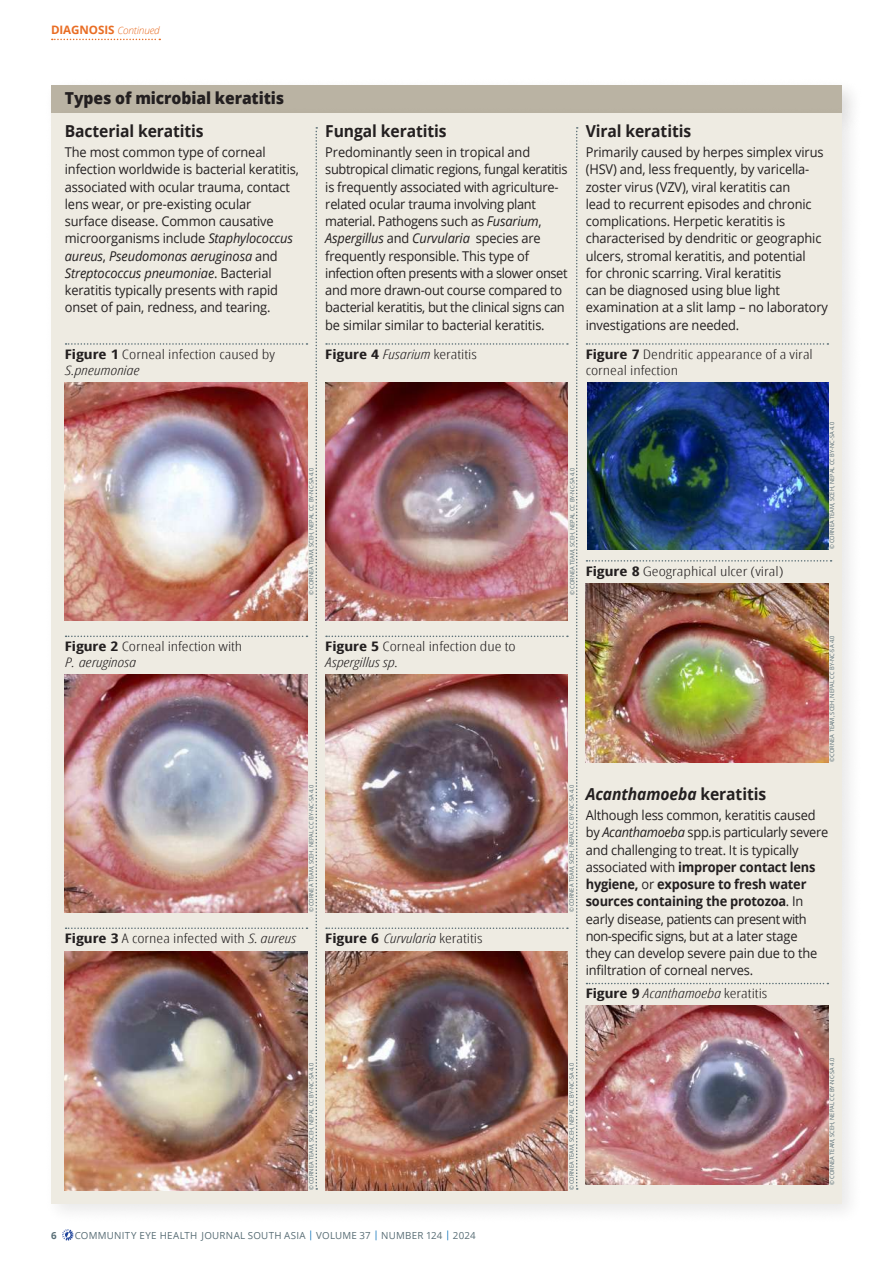
<style>
.page{position:relative;width:893px;height:1263px;background:#fff}
.page>*{position:absolute;margin:0;border:0;box-sizing:border-box;transform-origin:0 0}
.t1{font:700 16.5px "Open Sans";letter-spacing:-.005em;color:#231f20;scale:.95 1}
.t2{font:800 16.5px "Open Sans";letter-spacing:-.005em;color:#231f20;scale:.95 1}
.t3{font:italic 700 16.5px "Open Sans";letter-spacing:-.005em;color:#231f20;scale:.95 1}
.t4{font:13.5px/17.2px "Open Sans";letter-spacing:-.01em;color:#231f20;scale:.95 1}
.t5{font:300 13.2px/16.2px "Open Sans Condensed";color:#231f20;scale:1.32 1}
.t6{font:italic 300 13.2px "Open Sans Condensed";color:#231f20;scale:1.32 1}
.t7{font:700 11.7px "Open Sans";letter-spacing:-.005em;color:#e96d24}
.t8{font:9.75px "Open Sans";letter-spacing:.025em;color:#586d75}
.t9{font:700 9.75px "Open Sans";color:#586d75}
.t10{font:6px "Open Sans";color:#586d75;scale:.95 1}
.s1{font-weight:300;font-style:italic;font-size:10.2px}
.s2{font-style:italic}
.s3{font-weight:700}
.s4{font-weight:700;font-style:normal}
.s5{font-style:normal}
.s6{color:#006cb7}
</style>
<div class="page">
<svg style="left:62px;top:1229px;width:11px;height:11px"></svg>
<svg style="left:52px;top:39px;width:108px;height:1px"></svg>
<div style="left:51px;top:85px;width:791px;height:28px;background:#bab3a3"></div>
<div style="left:43px;top:105px;width:821px;height:1120px;background:#231f20;opacity:.1"></div>
<div style="left:51px;top:113px;width:791px;height:1090px;background:#eeebe2"></div>
<svg style="left:66px;top:343px;width:241px;height:2px"></svg>
<img style="left:65px;top:382px;width:242px;height:238px">
<img style="left:325px;top:382px;width:243px;height:238px">
<img style="left:65px;top:674px;width:242px;height:238px">
<img style="left:325px;top:674px;width:243px;height:238px">
<img style="left:65px;top:952px;width:242px;height:238px">
<img style="left:325px;top:952px;width:243px;height:238px">
<img style="left:587px;top:382px;width:241px;height:167px">
<img style="left:586px;top:584px;width:242px;height:178px">
<img style="left:586px;top:1005px;width:242px;height:180px">
<svg style="left:66px;top:635px;width:241px;height:2px"></svg>
<svg style="left:66px;top:927px;width:241px;height:2px"></svg>
<svg style="left:326px;top:343px;width:242px;height:2px"></svg>
<svg style="left:326px;top:635px;width:242px;height:2px"></svg>
<svg style="left:326px;top:927px;width:242px;height:2px"></svg>
<svg style="left:586px;top:343px;width:242px;height:2px"></svg>
<svg style="left:586px;top:560px;width:246px;height:2px"></svg>
<svg style="left:586px;top:983px;width:242px;height:1px"></svg>
<svg style="left:315px;top:127px;width:2px;height:1063px"></svg>
<svg style="left:576px;top:127px;width:2px;height:1063px"></svg>
<p class="t7" style="left:51px;top:22px;width:110px">DIAGNOSIS <span class="s1">Continued</span></p>
<p class="t2" style="left:65px;top:86px;width:232px">Types of microbial keratitis</p>
<p class="t1" style="left:65px;top:119px;width:148px">Bacterial keratitis</p>
<p class="t4" style="left:65px;top:143px;width:248px">The most common type of corneal infection worldwide is bacterial keratitis, associated with ocular trauma, contact lens wear, or pre-existing ocular<br>surface disease. Common causative microorganisms include <span class="s2">Staphylococcus aureus</span>, <span class="s2">Pseudomonas aeruginosa</span> and <span class="s2">Streptococcus pneumoniae</span>. Bacterial keratitis typically presents with rapid onset of pain, redness, and tearing.</p>
<p class="t5" style="left:65px;top:345px;width:161px"><span class="s3">Figure 1</span> Corneal infection caused by<br><span class="s2">S.pneumoniae</span></p>
<p class="t1" style="left:325px;top:119px;width:129px">Fungal keratitis</p>
<p class="t4" style="left:325px;top:143px;width:256px">Predominantly seen in tropical and subtropical climatic regions, fungal keratitis is frequently associated with agriculture&shy;related ocular trauma involving plant material. Pathogens such as <span class="s2">Fusarium</span>, <span class="s2">Aspergillus</span> and <span class="s2">Curvularia</span> species are frequently responsible. This type of infection often presents with a slower onset and more drawn-out course compared to bacterial keratitis, but the clinical signs can be similar similar to bacterial keratitis.</p>
<p class="t5" style="left:325px;top:345px;width:116px"><span class="s3">Figure 4</span> <span class="s2">Fusarium</span> keratitis</p>
<p class="t1" style="left:586px;top:119px;width:112px">Viral keratitis</p>
<p class="t4" style="left:586px;top:143px;width:257px">Primarily caused by herpes simplex virus (HSV) and, less frequently, by varicella&shy;zoster virus (VZV), viral keratitis can<br>lead to recurrent episodes and chronic complications. Herpetic keratitis is characterised by dendritic or geographic ulcers, stromal keratitis, and potential<br>for chronic scarring. Viral keratitis<br>can be diagnosed using blue light examination at a slit lamp – no laboratory investigations are needed.</p>
<p class="t5" style="left:586px;top:345px;width:174px"><span class="s3">Figure 7</span> Dendritic appearance of a viral corneal infection</p>
<p class="t5" style="left:65px;top:638px;width:136px"><span class="s3">Figure 2</span> Corneal infection with<br><span class="s2">P. aeruginosa</span></p>
<p class="t10" style="left:307px;top:595px;width:135px;rotate:-90deg">© CORNEA TEAM, SCEH, NEPAL CC BY-NC-SA 4.0</p>
<p class="t5" style="left:325px;top:638px;width:146px"><span class="s3">Figure 5</span> Corneal infection due to<br><span class="s2">Aspergillus sp</span>.</p>
<p class="t5" style="left:65px;top:930px;width:176px"><span class="s3">Figure 3</span> A cornea infected with <span class="s2">S. aureus</span></p>
<p class="t10" style="left:307px;top:912px;width:135px;rotate:-90deg">© CORNEA TEAM, SCEH, NEPAL CC BY-NC-SA 4.0</p>
<p class="t6" style="left:325px;top:929px;width:121px"><span class="s4">Figure 6</span> Curvularia <span class="s5">keratitis</span></p>
<p class="t10" style="left:568px;top:595px;width:135px;rotate:-90deg">© CORNEA TEAM, SCEH, NEPAL CC BY-NC-SA 4.0</p>
<p class="t5" style="left:586px;top:562px;width:151px"><span class="s3">Figure 8</span> Geographical ulcer (viral)</p>
<p class="t10" style="left:828px;top:549px;width:135px;rotate:-90deg">© CORNEA TEAM, SCEH, NEPAL CC BY-NC-SA 4.0</p>
<p class="t10" style="left:567px;top:912px;width:135px;rotate:-90deg">© CORNEA TEAM, SCEH, NEPAL CC BY-NC-SA 4.0</p>
<p class="t10" style="left:828px;top:762px;width:135px;rotate:-90deg">© CORNEA TEAM, SCEH, NEPAL CC BY-NC-SA 4.0</p>
<p class="t3" style="left:586px;top:782px;width:191px">Acanthamoeba <span class="s5">keratitis</span></p>
<p class="t4" style="left:586px;top:806px;width:257px">Although less common, keratitis caused by <span class="s2">Acanthamoeba</span> spp.is particularly severe and challenging to treat. It is typically associated with <span class="s3">improper contact lens hygiene,</span> or <span class="s3">exposure to fresh water sources containing the protozoa</span>. In early disease, patients can present with non-specific signs, but at a later stage<br>they can develop severe pain due to the infiltration of corneal nerves.</p>
<p class="t6" style="left:586px;top:984px;width:139px"><span class="s4">Figure 9</span> Acanthamoeba <span class="s5">keratitis</span></p>
<p class="t10" style="left:307px;top:1190px;width:135px;rotate:-90deg">© CORNEA TEAM, SCEH, NEPAL CC BY-NC-SA 4.0</p>
<p class="t10" style="left:828px;top:1185px;width:135px;rotate:-90deg">© CORNEA TEAM, SCEH, NEPAL CC BY-NC-SA 4.0</p>
<p class="t10" style="left:567px;top:1190px;width:135px;rotate:-90deg">© CORNEA TEAM, SCEH, NEPAL CC BY-NC-SA 4.0</p>
<p class="t9" style="left:51px;top:1228px;width:7px">6</p>
<p class="t8" style="left:75px;top:1228px;width:402px">COMMUNITY EYE HEALTH JOURNAL SOUTH ASIA <span class="s6">|</span> VOLUME 37 <span class="s6">|</span> NUMBER 124 <span class="s6">|</span> 2024</p>
</div>
